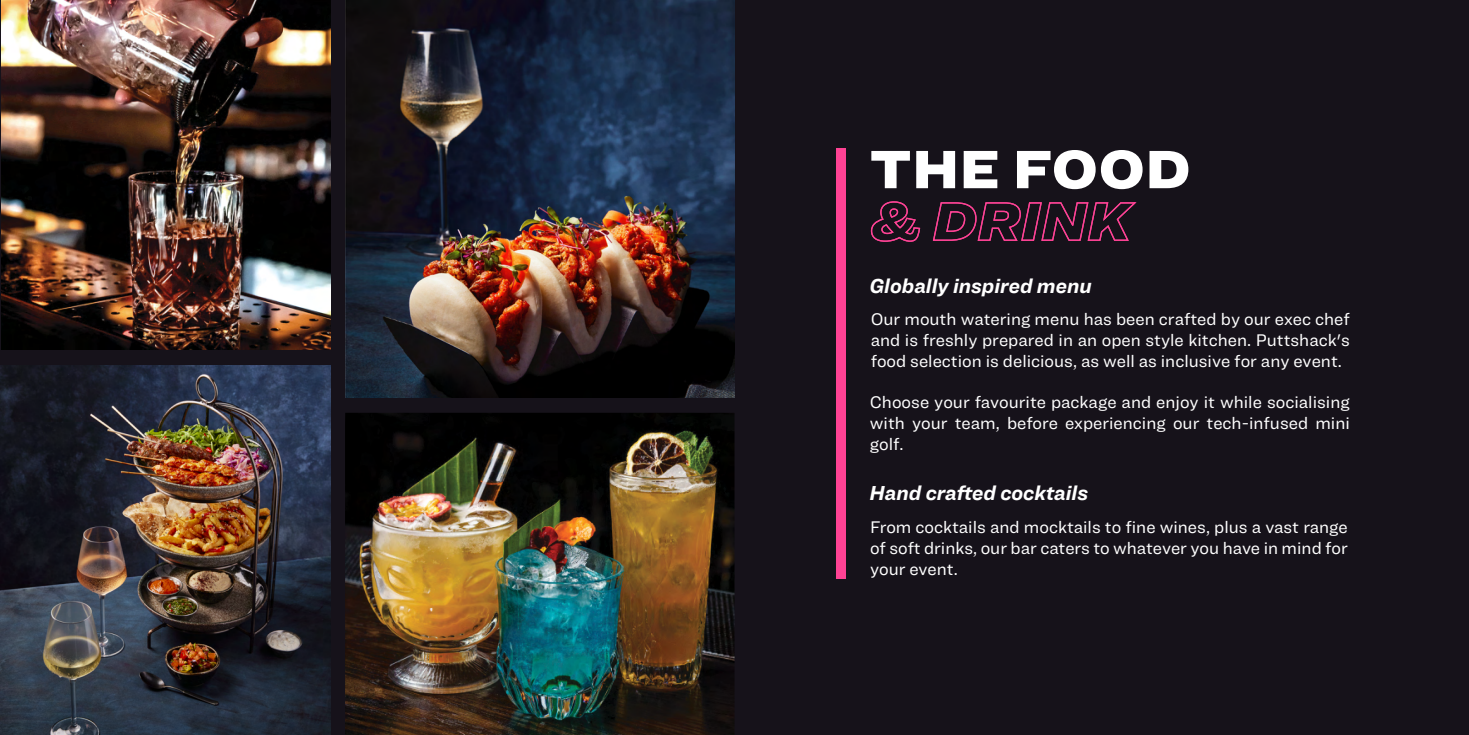
<style>
.page{position:relative;width:1469px;height:735px;background:#fff}
.page>*{position:absolute;margin:0;border:0;box-sizing:border-box;transform-origin:0 0}
.t1{font:900 55.82px "Ringside Wide";color:#fff}
.t2{font:italic 700 21px "Ringside";color:#fff}
.t3{font:17.5px/21px "Ringside";color:#fff;text-align:justify}
</style>
<div class="page">
<div style="left:0;top:0;width:734px;height:734px;background:#16121a"></div>
<img style="left:1px;top:0;width:329px;height:349px">
<div style="left:734px;top:0;width:734px;height:734px;background:#16121a"></div>
<div style="left:836px;top:148px;width:10px;height:430px;background:#ff4294"></div>
<svg style="left:870px;top:201px;width:50px;height:41px"></svg>
<svg style="left:932px;top:202px;width:205px;height:39px"></svg>
<img style="left:345px;top:413px;width:389px;height:321px">
<img style="left:0;top:365px;width:330px;height:369px">
<img style="left:346px;top:0;width:388px;height:397px">
<h1 class="t1" style="left:869px;top:126px;width:323px">THE FOOD</h1>
<p class="t2" style="left:869px;top:270px;width:224px">Globally inspired menu</p>
<p class="t3" style="left:870px;top:307px;width:481px">Our mouth watering menu has been crafted by our exec chef and is freshly prepared in an open style kitchen. Puttshack's food selection is delicious, as well as inclusive for any event.</p>
<p class="t3" style="left:870px;top:391px;width:481px">Choose your favourite package and enjoy it while socialising with your team, before experiencing our tech-infused mini golf.</p>
<p class="t2" style="left:869px;top:477px;width:220px">Hand crafted cocktails</p>
<p class="t3" style="left:870px;top:516px;width:479px">From cocktails and mocktails to fine wines, plus a vast range of soft drinks, our bar caters to whatever you have in mind for your event.</p>
</div>
